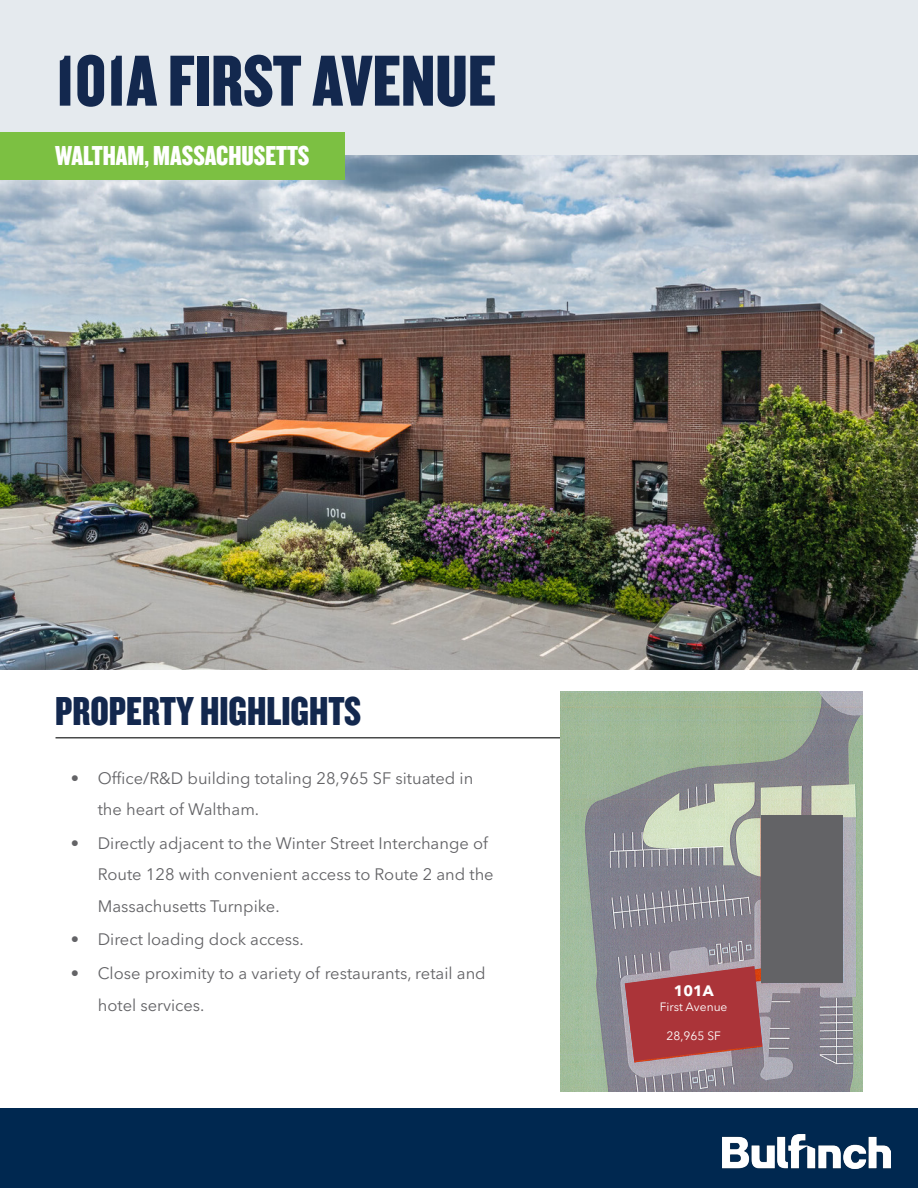
<style>
.page{position:relative;width:918px;height:1188px;background:#fff}
.page>*{position:absolute;margin:0;border:0;box-sizing:border-box;transform-origin:0 0}
.t1{font:75px "Knockout 69 Full Liteweight";color:#13284e}
.t2{font:42px "Knockout 69 Full Liteweight";color:#13284e}
.t3{font:28.5px "Knockout HTF69 Full Liteweight";color:#fff}
.t4{font:16.5px/31.5px "Avenir Next LT Pro";color:#636366}
.t5{font:700 15px "Avenir Next LT Pro";color:#fff}
.t6{font:12px "Avenir Next LT Pro";color:#fff}
</style>
<div class="page">
<div style="left:0;top:0;width:918px;height:156px;background:#e5eaee"></div>
<img style="left:0;top:155px;width:918px;height:515px">
<div style="left:0;top:132px;width:345px;height:47px;background:#7cc042"></div>
<div style="left:0;top:1108px;width:918px;height:80px;background:#002850"></div>
<img style="left:723px;top:1135px;width:168px;height:33px">
<hr style="left:56px;top:737px;width:806px;height:2px;background:#494a4a">
<img style="left:561px;top:691px;width:301px;height:401px">
<svg style="left:625px;top:966px;width:137px;height:95px;background:#aa484d"></svg>
<div style="left:761px;top:815px;width:82px;height:168px;background:#636366"></div>
<p class="t1" style="left:55px;top:34px;width:443px">101A FIRST AVENUE</p>
<p class="t3" style="left:55px;top:140px;width:256px">WALTHAM, MASSACHUSETTS</p>
<p class="t2" style="left:55px;top:685px;width:308px">PROPERTY HIGHLIGHTS</p>
<p class="t4" style="left:98px;top:762px;width:377px;text-indent:-27px">• Office/R&amp;D building totaling 28,965 SF situated in the heart of Waltham.</p>
<p class="t4" style="left:98px;top:827px;width:398px;text-indent:-27px">• Directly adjacent to the Winter Street Interchange of<br>Route 128 with convenient access to Route 2 and the<br>Massachusetts Turnpike.</p>
<p class="t4" style="left:71px;top:924px;width:235px">• Direct loading dock access.</p>
<p class="t4" style="left:98px;top:958px;width:390px;text-indent:-27px">• Close proximity to a variety of restaurants, retail and hotel services.</p>
<p class="t5" style="left:674px;top:982px;width:42px">101A</p>
<p class="t6" style="left:660px;top:999px;width:69px">First Avenue</p>
<p class="t6" style="left:666px;top:1028px;width:56px">28,965 SF</p>
</div>
